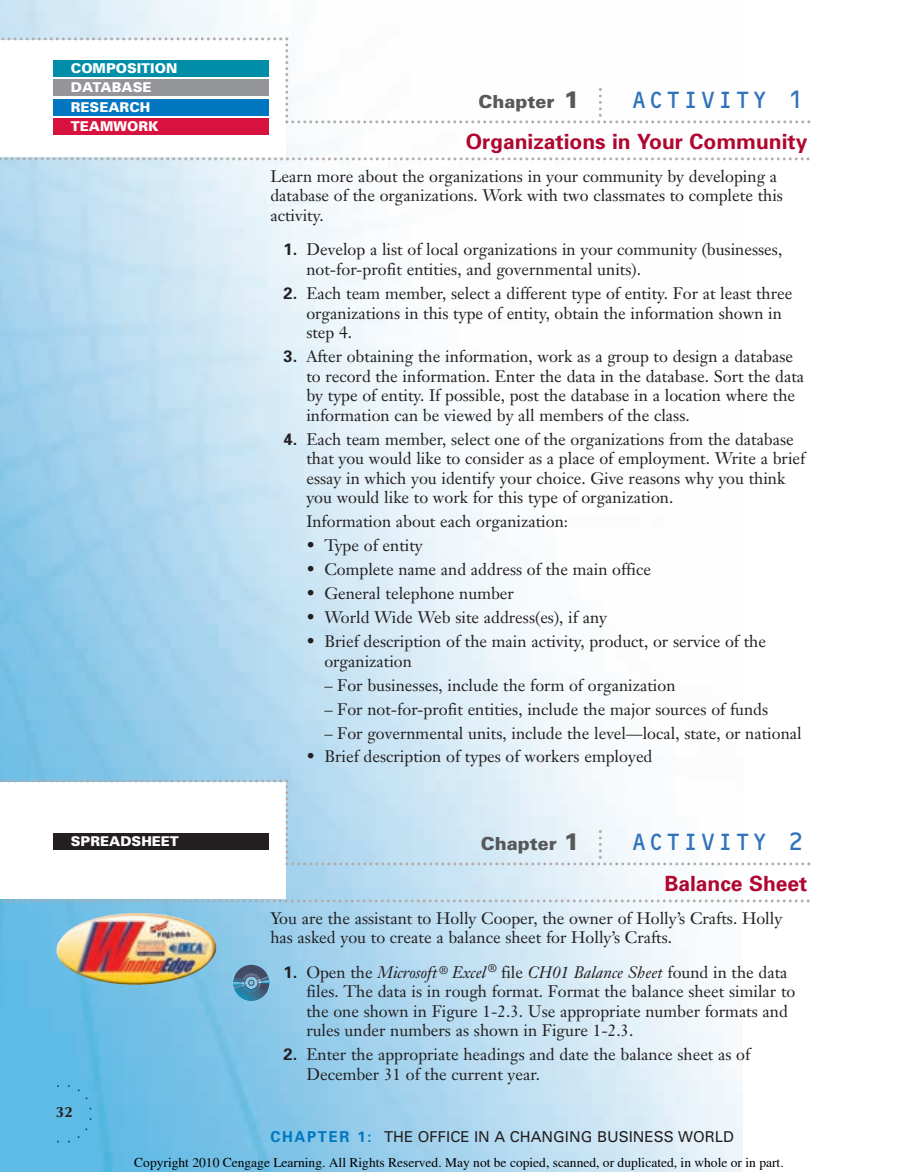
<style>
.page{position:relative;width:918px;height:1172px;background:#fff}
.page>*{position:absolute;margin:0;border:0;box-sizing:border-box;transform-origin:0 0}
.t1{font:24px "OCRB";color:#3073ba}
.t2{font:700 21px "Univers";color:#b00630}
.t3{font:900 18px "Univers";color:#57585a}
.t4{font:16.5px/19.5px "Janson Text";color:#231f20}
.t5{font:15px "Univers";color:#231f20}
.t6{font:700 15px "Optima";color:#231f20}
.t7{font:13.5px "Times";color:#000}
.t8{font:900 13.5px/19.5px "Univers";color:#fff}
.s1{font-size:24px}
.s2{font-family:"Univers";font-weight:700}
.s3{font-style:italic}
.s4{font-weight:700;color:#0077c0}
</style>
<div class="page">
<img style="left:0;top:0;width:743px;height:1172px">
<div style="left:0;top:41px;width:285px;height:116px;background:#fff"></div>
<div style="left:53px;top:119px;width:216px;height:16px;background:#d7123e"></div>
<svg style="left:0;top:157px;width:810px;height:3px"></svg>
<svg style="left:0;top:37px;width:810px;height:86px"></svg>
<div style="left:0;top:782px;width:285px;height:117px;background:#fff"></div>
<svg style="left:0;top:899px;width:810px;height:3px;background:#b6cdd9"></svg>
<svg style="left:0;top:779px;width:810px;height:86px"></svg>
<svg style="left:233px;top:964px;width:37px;height:37px"></svg>
<img style="left:128px;top:913px;width:88px;height:63px">
<p class="t8" style="left:71px;top:59px;width:108px">COMPOSITION</p>
<p class="t8" style="left:71px;top:79px;width:89px">DATABASE<br>RESEARCH<br>TEAMWORK</p>
<p class="t8" style="left:71px;top:832px;width:109px">SPREADSHEET</p>
<p class="t6" style="left:56px;top:1106px;width:18px">32</p>
<p class="t3" style="left:479px;top:95px;width:102px">Chapter <span class="s1">1</span></p>
<p class="t1" style="left:630px;top:90px;width:176px">ACTIVITY 1</p>
<p class="t2" style="left:466px;top:134px;width:343px">Organizations in Your Community</p>
<p class="t4" style="left:270px;top:168px;width:514px">Learn more about the organizations in your community by developing a database of the organizations. Work with two classmates to complete this activity.</p>
<p class="t4" style="left:306px;top:242px;width:477px;text-indent:-23px"><span class="s2">1.</span> Develop a list of local organizations in your community (businesses, not-for-profit entities, and governmental units).</p>
<p class="t4" style="left:306px;top:285px;width:488px;text-indent:-23px"><span class="s2">2.</span> Each team member, select a different type of entity. For at least three organizations in this type of entity, obtain the information shown in step 4.</p>
<p class="t4" style="left:306px;top:348px;width:499px;text-indent:-23px"><span class="s2">3.</span> After obtaining the information, work as a group to design a database to record the information. Enter the data in the database. Sort the data by type of entity. If possible, post the database in a location where the information can be viewed by all members of the class.</p>
<p class="t4" style="left:306px;top:431px;width:501px;text-indent:-23px"><span class="s2">4.</span> Each team member, select one of the organizations from the database that you would like to consider as a place of employment. Write a brief essay in which you identify your choice. Give reasons why you think you would like to work for this type of organization.</p>
<p class="t4" style="left:306px;top:513px;width:263px">Information about each organization:</p>
<p class="t4" style="left:306px;top:537px;width:118px">• Type of entity</p>
<p class="t4" style="left:306px;top:561px;width:346px">• Complete name and address of the main office</p>
<p class="t4" style="left:306px;top:585px;width:209px">• General telephone number</p>
<p class="t4" style="left:306px;top:609px;width:302px">• World Wide Web site address(es), if any</p>
<p class="t4" style="left:324px;top:633px;width:443px;text-indent:-18px">• Brief description of the main activity, product, or service of the organization</p>
<p class="t4" style="left:324px;top:677px;width:353px">– For businesses, include the form of organization</p>
<p class="t4" style="left:324px;top:701px;width:445px">– For not-for-profit entities, include the major sources of funds</p>
<p class="t4" style="left:324px;top:725px;width:479px">– For governmental units, include the level—local, state, or national</p>
<p class="t4" style="left:306px;top:749px;width:348px">• Brief description of types of workers employed</p>
<p class="t3" style="left:481px;top:837px;width:100px">Chapter <span class="s1">1</span></p>
<p class="t1" style="left:630px;top:832px;width:176px">ACTIVITY 2</p>
<p class="t2" style="left:664px;top:875px;width:144px">Balance Sheet</p>
<p class="t4" style="left:270px;top:910px;width:514px">You are the assistant to Holly Cooper, the owner of Holly’s Crafts. Holly has asked you to create a balance sheet for Holly’s Crafts.</p>
<p class="t4" style="left:306px;top:964px;width:491px;text-indent:-23px"><span class="s2">1.</span> Open the <span class="s3">Microsoft</span> <sup>®</sup> <span class="s3">Excel</span><sup>®</sup> file <span class="s3">CH01 Balance Sheet</span> found in the data files. The data is in rough format. Format the balance sheet similar to the one shown in Figure 1-2.3. Use appropriate number formats and rules under numbers as shown in Figure 1-2.3.</p>
<p class="t4" style="left:306px;top:1046px;width:445px;text-indent:-23px"><span class="s2">2.</span> Enter the appropriate headings and date the balance sheet as of<br>December 31 of the current year.</p>
<p class="t5" style="left:270px;top:1131px;width:465px"><span class="s4">CHAPTER 1:</span> THE OFFICE IN A CHANGING BUSINESS WORLD</p>
<p class="t7" style="left:134px;top:1155px;width:651px">Copyright 2010 Cengage Learning. All Rights Reserved. May not be copied, scanned, or duplicated, in whole or in part.</p>
</div>
